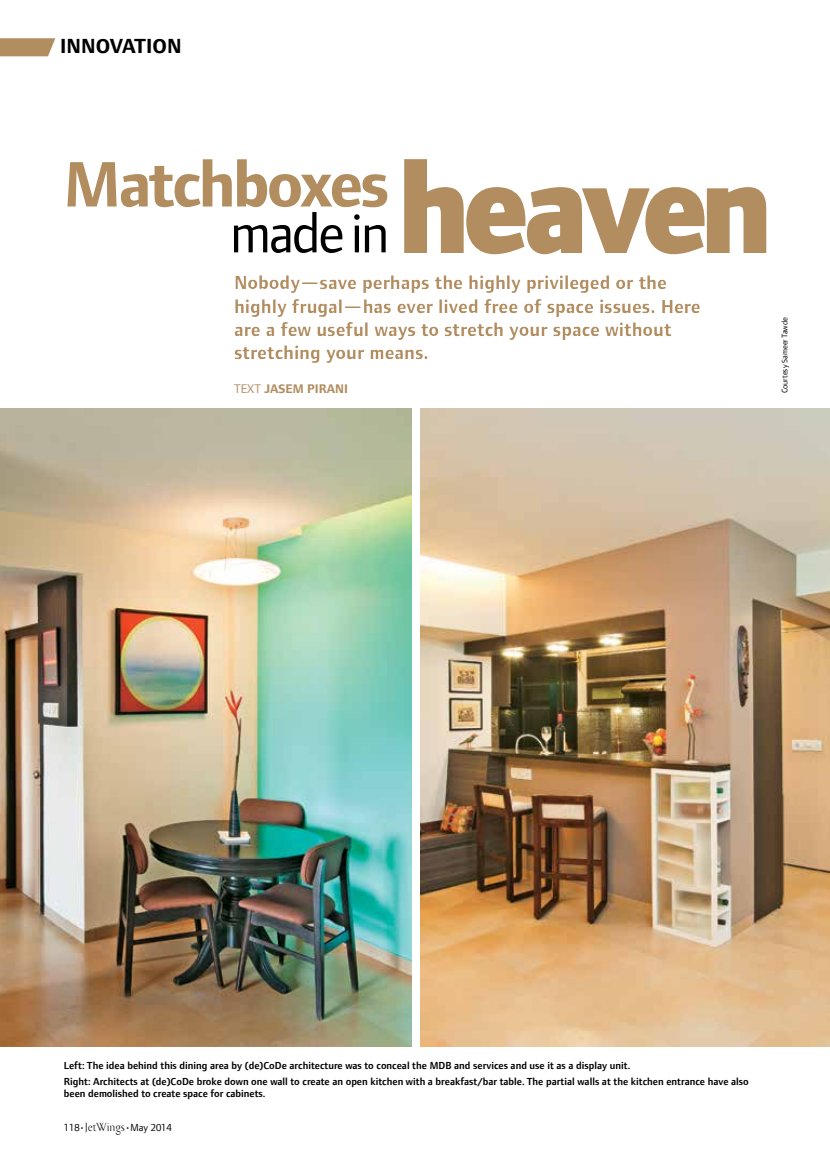
<style>
.page{position:relative;width:830px;height:1161px;background:#fff}
.page>*{position:absolute;margin:0;border:0;box-sizing:border-box;transform-origin:0 0}
.t1{font:700 66.45px "Foundry Form Sans";color:#b28d60}
.t2{font:56.7px "Foundry Form Sans";letter-spacing:-.04em;color:#000}
.t3{font:700 21px "Foundry Form Sans";color:#000}
.t4{font:700 19.5px/23.4px "Foundry Form Sans";color:#b28d60}
.t5{font:700 12.9px "Foundry Form Sans";color:#b28d60}
.t6{font:600 10.5px/16.2px "Foundry Form Sans";color:#000}
.t7{font:10.5px "Foundry Form Sans";color:#000}
.t8{font:8.25px "Foundry Form Sans";color:#000}
.s1{font-weight:400}
.s2{font-family:"Bodebeck LT Std";font-size:12px}
</style>
<div class="page">
<svg style="left:0;top:38px;width:55px;height:18px"></svg>
<svg style="left:404px;top:159px;width:363px;height:96px"></svg>
<img style="left:0;top:408px;width:411px;height:638px">
<img style="left:420px;top:408px;width:409px;height:638px">
<h3 class="t3" style="left:60px;top:34px;width:123px">Innovation</h3>
<h1 class="t1" style="left:64px;top:147px;width:327px">Matchboxes</h1>
<h2 class="t2" style="left:230px;top:202px;width:161px">made in</h2>
<h3 class="t4" style="left:234px;top:271px;width:468px">Nobody—save perhaps the highly privileged or the highly frugal—has ever lived free of space issues. Here are a few useful ways to stretch your space without stretching your means.</h3>
<p class="t5" style="left:234px;top:382px;width:113px"><span class="s1">TexT</span> Jasem Pirani</p>
<p class="t8" style="left:779px;top:393px;width:77px;rotate:-90deg">Courtesy Sameer Tawde</p>
<p class="t6" style="left:64px;top:1057px;width:686px">Left: The idea behind this dining area by (de)CoDe architecture was to conceal the MDB and services and use it as a display unit.<br>Right: Architects at (de)CoDe broke down one wall to create an open kitchen with a breakfast/bar table. The partial walls at the kitchen entrance have also</p>
<p class="t6" style="left:64px;top:1085px;width:203px">been demolished to create space for cabinets.</p>
<p class="t7" style="left:64px;top:1122px;width:109px">118•<span class="s2">JetWings</span>•May 2014</p>
</div>
